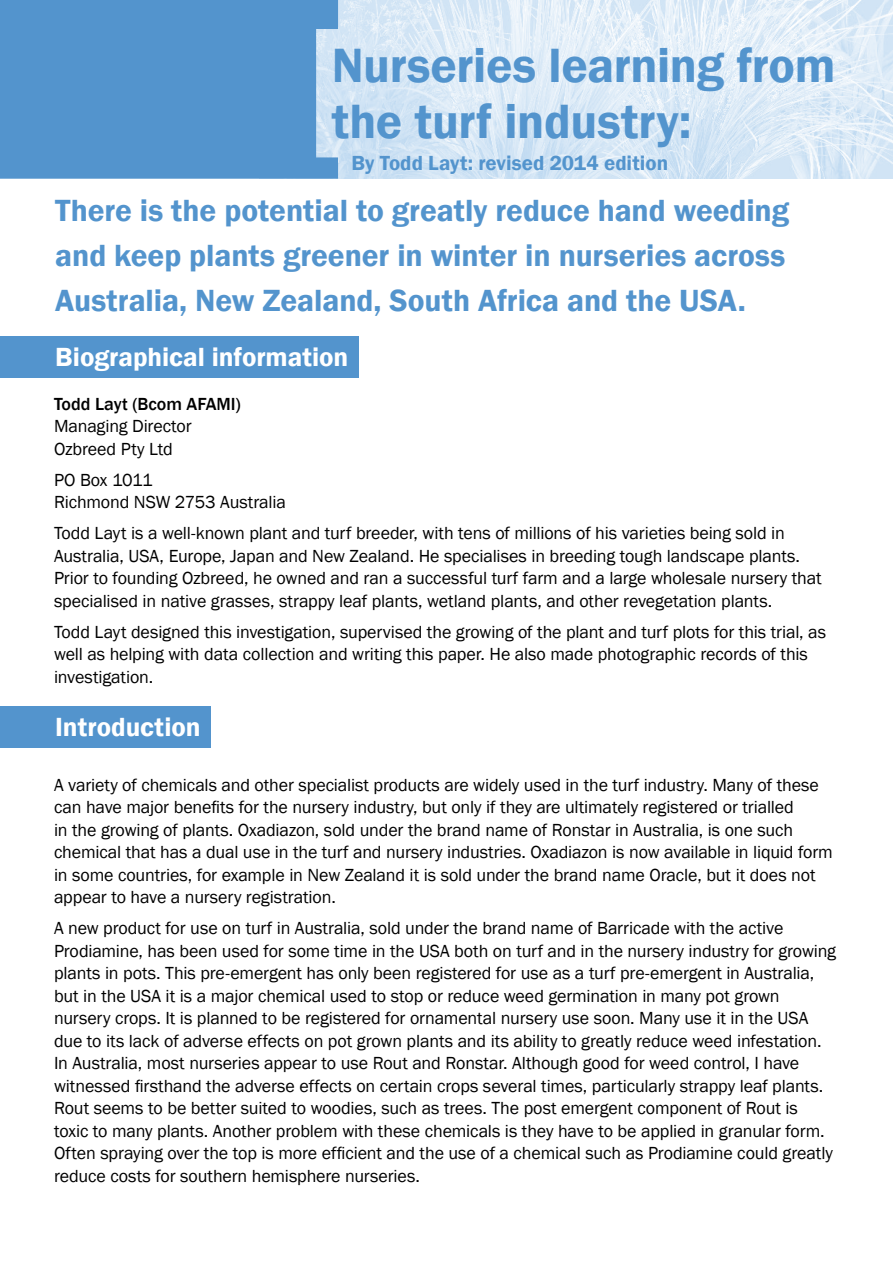
<style>
.page{position:relative;width:893px;height:1263px;background:#fff}
.page>*{position:absolute;margin:0;border:0;box-sizing:border-box;transform-origin:0 0}
.t1{font:600 49.5px/55.5px "Franklin Gothic";letter-spacing:-.005em;color:#5394cd}
.t2{font:600 31.5px/45px "Franklin Gothic";letter-spacing:-.005em;color:#5394cd;text-align:justify}
.t3{font:600 27px "Franklin Gothic";color:#fff}
.t4{font:600 21px "Franklin Gothic";color:#5394cd}
.t5{font:18px/22.5px "Franklin Gothic";letter-spacing:-.01em;color:#000}
.t6{font:500 18px "Franklin Gothic";color:#000}
</style>
<div class="page">
<img style="left:338px;top:0;width:555px;height:179px">
<div style="left:0;top:0;width:338px;height:179px;background:#5394cd"></div>
<div style="left:0;top:336px;width:358px;height:41px;background:#5394cd"></div>
<div style="left:0;top:706px;width:210px;height:41px;background:#5394cd"></div>
<h1 class="t1" style="left:332px;top:39px;width:505px">Nurseries learning from the turf industry:</h1>
<p class="t4" style="left:351px;top:150px;width:318px">By Todd Layt: revised 2014 edition</p>
<h2 class="t2" style="left:55px;top:188px;width:735px">There is the potential to greatly reduce hand weeding and keep plants greener in winter in nurseries across Australia, New Zealand, South Africa and the USA.</h2>
<h3 class="t3" style="left:55px;top:340px;width:295px">Biographical information</h3>
<p class="t6" style="left:54px;top:392px;width:188px">Todd Layt (Bcom AFAMI)</p>
<p class="t5" style="left:54px;top:415px;width:139px">Managing Director<br>Ozbreed Pty Ltd</p>
<p class="t5" style="left:54px;top:469px;width:233px">PO Box 1011<br>Richmond NSW 2753 Australia</p>
<p class="t5" style="left:54px;top:522px;width:769px">Todd Layt is a well-known plant and turf breeder, with tens of millions of his varieties being sold in Australia, USA, Europe, Japan and New Zealand. He specialises in breeding tough landscape plants.<br>Prior to founding Ozbreed, he owned and ran a successful turf farm and a large wholesale nursery that specialised in native grasses, strappy leaf plants, wetland plants, and other revegetation plants.</p>
<p class="t5" style="left:54px;top:621px;width:773px">Todd Layt designed this investigation, supervised the growing of the plant and turf plots for this trial, as well as helping with data collection and writing this paper. He also made photographic records of this investigation.</p>
<h3 class="t3" style="left:55px;top:710px;width:147px">Introduction</h3>
<p class="t5" style="left:54px;top:774px;width:780px">A variety of chemicals and other specialist products are widely used in the turf industry. Many of these can have major benefits for the nursery industry, but only if they are ultimately registered or trialled<br>in the growing of plants. Oxadiazon, sold under the brand name of Ronstar in Australia, is one such chemical that has a dual use in the turf and nursery industries. Oxadiazon is now available in liquid form in some countries, for example in New Zealand it is sold under the brand name Oracle, but it does not appear to have a nursery registration.</p>
<p class="t5" style="left:54px;top:917px;width:783px">A new product for use on turf in Australia, sold under the brand name of Barricade with the active Prodiamine, has been used for some time in the USA both on turf and in the nursery industry for growing plants in pots. This pre-emergent has only been registered for use as a turf pre-emergent in Australia, but in the USA it is a major chemical used to stop or reduce weed germination in many pot grown nursery crops. It is planned to be registered for ornamental nursery use soon. Many use it in the USA due to its lack of adverse effects on pot grown plants and its ability to greatly reduce weed infestation.<br>In Australia, most nurseries appear to use Rout and Ronstar. Although good for weed control, I have witnessed firsthand the adverse effects on certain crops several times, particularly strappy leaf plants.<br>Rout seems to be better suited to woodies, such as trees. The post emergent component of Rout is toxic to many plants. Another problem with these chemicals is they have to be applied in granular form.<br>Often spraying over the top is more efficient and the use of a chemical such as Prodiamine could greatly reduce costs for southern hemisphere nurseries.</p>
</div>
